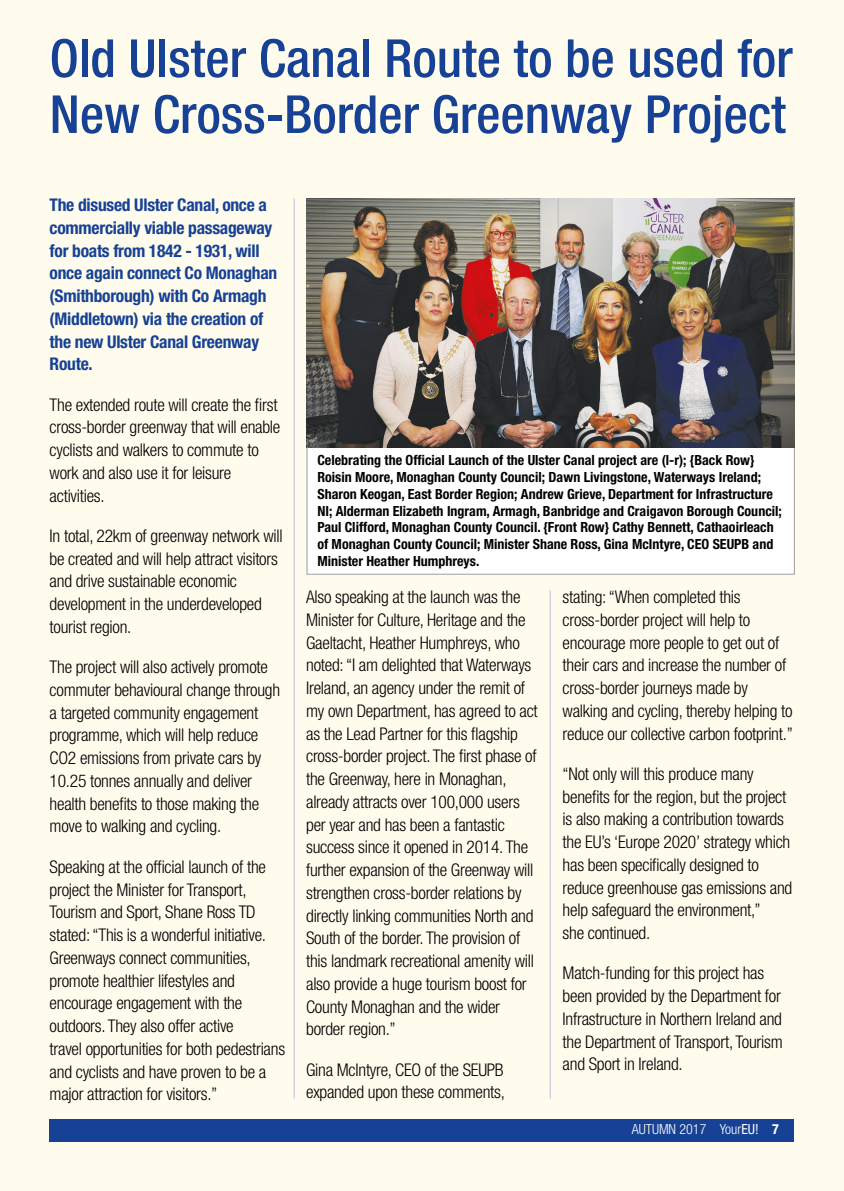
<style>
.page{position:relative;width:844px;height:1191px;background:#fff}
.page>*{position:absolute;margin:0;border:0;box-sizing:border-box;transform-origin:0 0}
.t1{font:500 condensed 52.5px/56px "Helvetica Neue LT Std";color:#164194}
.t2{font:300 condensed 17.5px/22.8px "Helvetica Neue LT Std";letter-spacing:-.015em;color:#000}
.t3{font:700 condensed 17.5px/22.8px "Helvetica Neue LT Std";letter-spacing:-.015em;color:#164194}
.t4{font:700 condensed 14px/16.8px "Helvetica Neue LT Std";color:#000}
.t5{font:300 condensed 14px "Helvetica Neue LT Std";color:#fff}
.s1{font-weight:400}
.s2{font-weight:700}
</style>
<div class="page">
<div style="left:0;top:0;width:843px;height:1191px;background:#fffced"></div>
<div style="left:50px;top:1119px;width:744px;height:22px;background:#164194"></div>
<hr style="left:294px;top:198px;width:1px;height:900px;background:#bcbfe1">
<hr style="left:549px;top:590px;width:1px;height:508px;background:#bcbfe1">
<div style="left:307px;top:447px;width:487px;height:127px;background:#fff"></div>
<img style="left:306px;top:198px;width:488px;height:249px">
<p class="t1" style="left:50px;top:30px;width:744px">Old Ulster Canal Route to be used for<br>New Cross-Border Greenway Project</p>
<p class="t3" style="left:50px;top:193px;width:229px">The disused Ulster Canal, once a commercially viable passageway for boats from 1842 - 1931, will once again connect Co Monaghan (Smithborough) with Co Armagh (Middletown) via the creation of the new Ulster Canal Greenway<br>Route.</p>
<p class="t2" style="left:50px;top:393px;width:232px">The extended route will create the first cross-border greenway that will enable cyclists and walkers to commute to work and also use it for leisure activities.</p>
<p class="t2" style="left:50px;top:524px;width:234px">In total, 22km of greenway network will be created and will help attract visitors and drive sustainable economic development in the underdeveloped tourist region.</p>
<p class="t2" style="left:50px;top:655px;width:232px">The project will also actively promote commuter behavioural change through a targeted community engagement programme, which will help reduce CO2 emissions from private cars by 10.25 tonnes annually and deliver health benefits to those making the move to walking and cycling.</p>
<p class="t2" style="left:50px;top:855px;width:237px">Speaking at the official launch of the project the Minister for Transport, Tourism and Sport, Shane Ross TD stated: “This is a wonderful initiative.<br>Greenways connect communities, promote healthier lifestyles and encourage engagement with the outdoors. They also offer active<br>travel opportunities for both pedestrians and cyclists and have proven to be a major attraction for visitors.”</p>
<p class="t4" style="left:317px;top:451px;width:438px">Celebrating the Official Launch of the Ulster Canal project are (l-r); {Back Row}</p>
<p class="t4" style="left:317px;top:468px;width:466px">Roisin Moore, Monaghan County Council; Dawn Livingstone, Waterways Ireland; Sharon Keogan, East Border Region; Andrew Grieve, Department for Infrastructure NI; Alderman Elizabeth Ingram, Armagh, Banbridge and Craigavon Borough Council; Paul Clifford, Monaghan County Council. {Front Row} Cathy Bennett, Cathaoirleach of Monaghan County Council; Minister Shane Ross, Gina McIntyre, CEO SEUPB and Minister Heather Humphreys.</p>
<p class="t2" style="left:306px;top:585px;width:233px">Also speaking at the launch was the Minister for Culture, Heritage and the Gaeltacht, Heather Humphreys, who noted: “I am delighted that Waterways Ireland, an agency under the remit of my own Department, has agreed to act as the Lead Partner for this flagship cross-border project. The first phase of the Greenway, here in Monaghan, already attracts over 100,000 users per year and has been a fantastic success since it opened in 2014. The further expansion of the Greenway will strengthen cross-border relations by directly linking communities North and South of the border. The provision of this landmark recreational amenity will also provide a huge tourism boost for County Monaghan and the wider border region.”</p>
<p class="t2" style="left:306px;top:1058px;width:200px">Gina McIntyre, CEO of the SEUPB expanded upon these comments,</p>
<p class="t2" style="left:562px;top:585px;width:232px">stating: “When completed this cross-border project will help to encourage more people to get out of their cars and increase the number of cross-border journeys made by walking and cycling, thereby helping to reduce our collective carbon footprint.”</p>
<p class="t2" style="left:562px;top:762px;width:231px">“Not only will this produce many benefits for the region, but the project is also making a contribution towards the EU’s ‘Europe 2020’ strategy which has been specifically designed to reduce greenhouse gas emissions and help safeguard the environment,”<br>she continued.</p>
<p class="t2" style="left:562px;top:961px;width:221px">Match-funding for this project has been provided by the Department for Infrastructure in Northern Ireland and the Department of Transport, Tourism and Sport in Ireland.</p>
<p class="t5" style="left:631px;top:1121px;width:149px">AUTUMN 2017 Your<span class="s1">EU!</span> <span class="s2">7</span></p>
</div>
